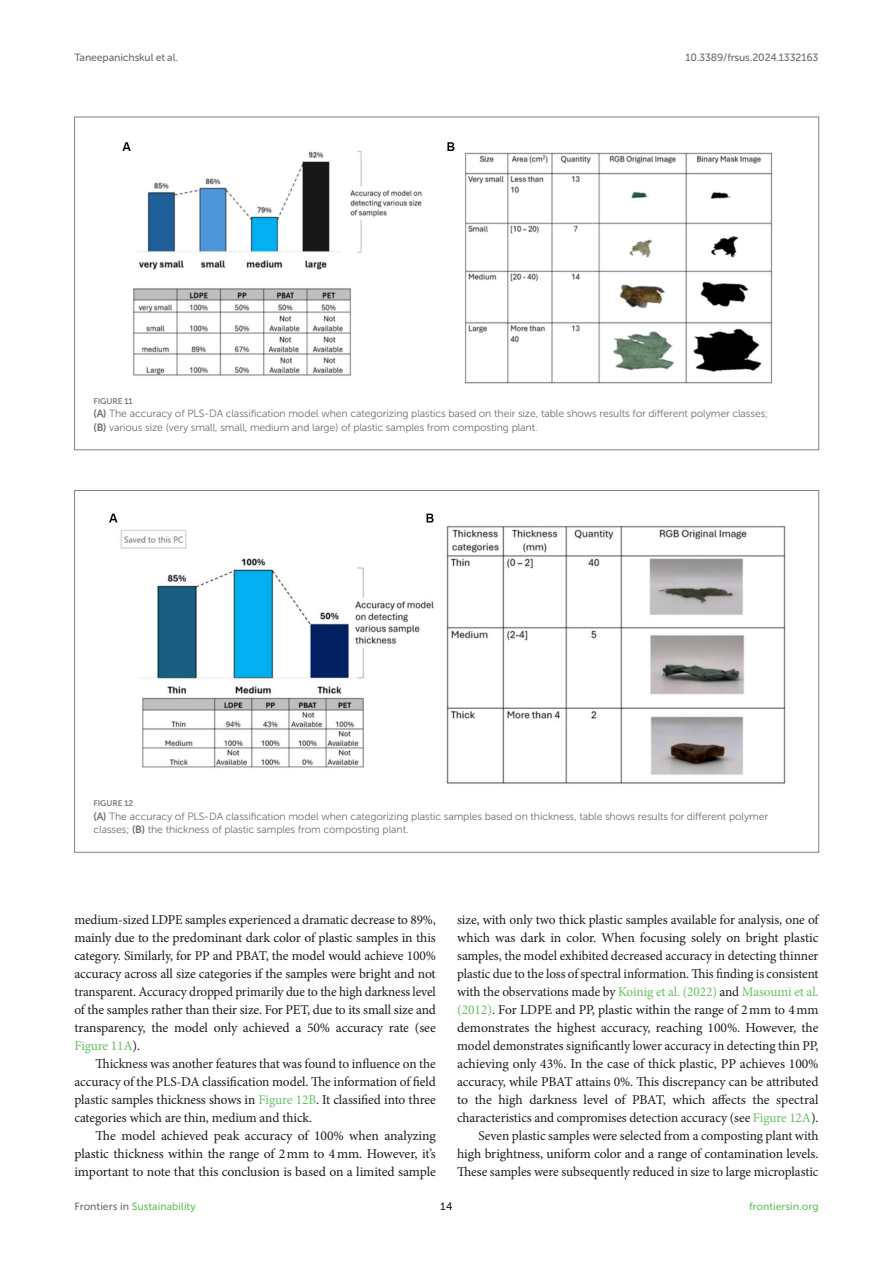
<style>
.page{position:relative;width:893px;height:1263px;background:#fff}
.page>*{position:absolute;margin:0;border:0;box-sizing:border-box;transform-origin:0 0}
.TEXT{font:13.5px/18px "Minion Pro";letter-spacing:-.005em;color:#1b1c1b;text-align:justify}
.FIG_LEG{font:10.5px/13.5px "Museo Sans 300";letter-spacing:-.01em;color:#706f70}
.t1{font:10.5px "Museo Sans 500";letter-spacing:-.015em;color:#706f70}
.t2{font:10.5px "Museo Sans 500";color:#65c161}
.t3{font:10.5px "Museo Sans 500";color:#1b1c1b}
.FIG_HD{font:8.25px "Museo Sans 700";letter-spacing:-.01em;color:#7e7f7f}
.s1{font-family:"Museo Sans 700"}
.s2{color:#65c161}
.s3{color:#706f70}
</style>
<div class="page">
<img style="left:122px;top:142px;width:651px;height:242px">
<img style="left:109px;top:513px;width:677px;height:271px">
<p class="t1" style="left:74px;top:51px;width:105px">Taneepanichskul et al.</p>
<p class="t1" style="left:685px;top:51px;width:135px">10.3389/frsus.2024.1332163</p>
<p class="FIG_HD" style="left:94px;top:396px;width:41px">FIGURE 11</p>
<p class="FIG_LEG" style="left:94px;top:407px;width:676px"><span class="s1">(A)</span> The accuracy of PLS-DA classification model when categorizing plastics based on their size, table shows results for different polymer classes; <span class="s1">(B)</span> various size (very small, small, medium and large) of plastic samples from composting plant.</p>
<p class="FIG_HD" style="left:94px;top:799px;width:41px">FIGURE 12</p>
<p class="FIG_LEG" style="left:94px;top:809px;width:676px"><span class="s1">(A)</span> The accuracy of PLS-DA classification model when categorizing plastic samples based on thickness, table shows results for different polymer classes; <span class="s1">(B)</span> the thickness of plastic samples from composting plant.</p>
<p class="TEXT" style="left:74px;top:911px;width:363px">medium-sized LDPE samples experienced a dramatic decrease to 89%, mainly due to the predominant dark color of plastic samples in this category. Similarly, for PP and PBAT, the model would achieve 100% accuracy across all size categories if the samples were bright and not transparent. Accuracy dropped primarily due to the high darkness level of the samples rather than their size. For PET, due to its small size and transparency, the model only achieved a 50% accuracy rate (see <span class="s2">Figure 11A</span>).</p>
<p class="TEXT" style="left:74px;top:1055px;width:363px;text-indent:21px">Thickness was another features that was found to influence on the accuracy of the PLS-DA classification model. The information of field plastic samples thickness shows in <span class="s2">Figure 12B</span>. It classified into three categories which are thin, medium and thick.</p>
<p class="TEXT" style="left:74px;top:1127px;width:363px;text-indent:21px">The model achieved peak accuracy of 100% when analyzing plastic thickness within the range of 2mm to 4mm. However, it’s important to note that this conclusion is based on a limited sample</p>
<p class="TEXT" style="left:457px;top:911px;width:363px">size, with only two thick plastic samples available for analysis, one of which was dark in color. When focusing solely on bright plastic samples, the model exhibited decreased accuracy in detecting thinner plastic due to the loss of spectral information. This finding is consistent with the observations made by <span class="s2">Koinig et al. (2022)</span> and <span class="s2">Masoumi et al. (2012)</span>. For LDPE and PP, plastic within the range of 2mm to 4mm demonstrates the highest accuracy, reaching 100%. However, the model demonstrates significantly lower accuracy in detecting thin PP, achieving only 43%. In the case of thick plastic, PP achieves 100% accuracy, while PBAT attains 0%. This discrepancy can be attributed to the high darkness level of PBAT, which affects the spectral characteristics and compromises detection accuracy (see <span class="s2">Figure 12A</span>).</p>
<p class="TEXT" style="left:457px;top:1127px;width:363px;text-indent:21px">Seven plastic samples were selected from a composting plant with high brightness, uniform color and a range of contamination levels.<br>These samples were subsequently reduced in size to large microplastic</p>
<p class="t2" style="left:74px;top:1200px;width:123px"><span class="s3">Frontiers in</span> Sustainability</p>
<p class="t3" style="left:441px;top:1200px;width:13px">14</p>
<p class="t2" style="left:749px;top:1200px;width:71px">frontiersin.org</p>
</div>
